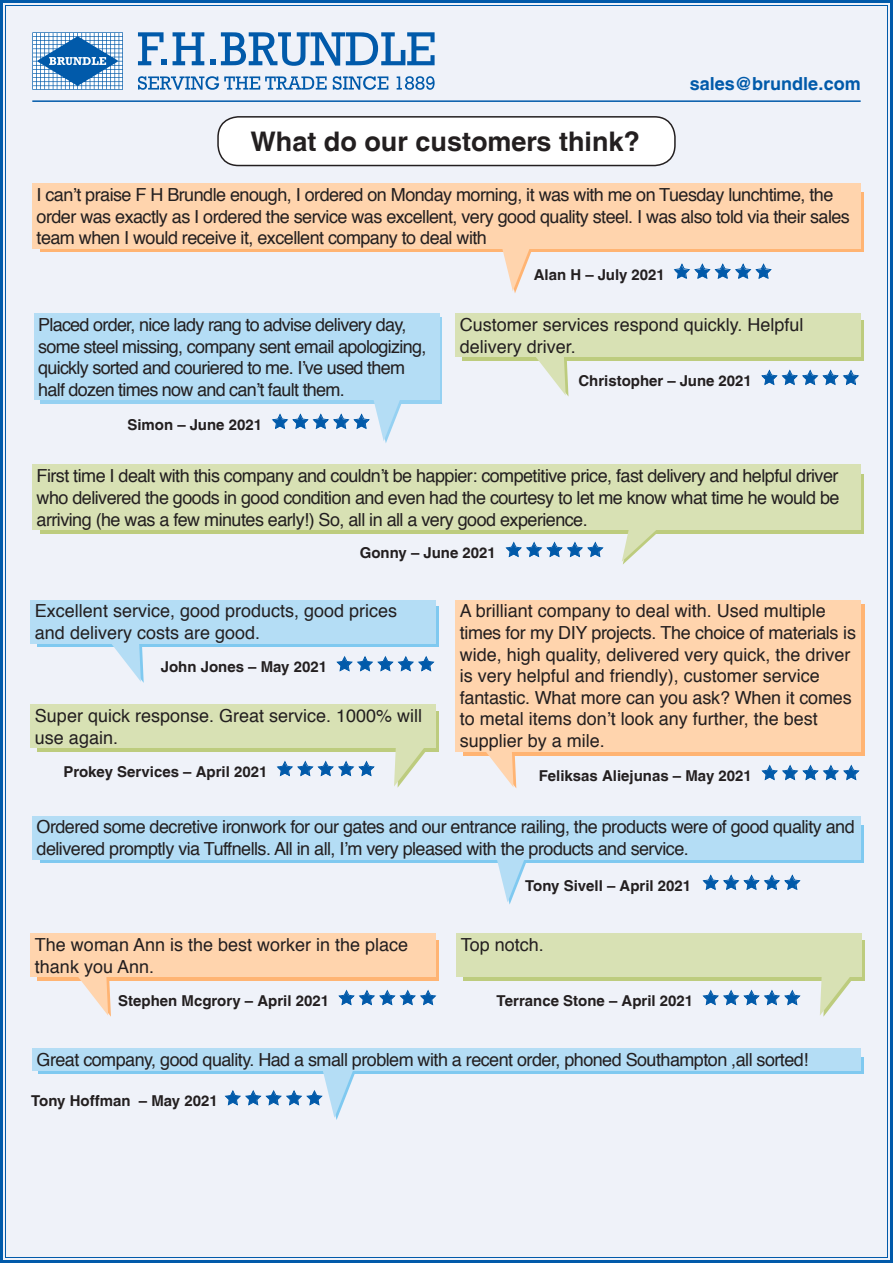
<style>
.page{position:relative;width:893px;height:1263px;background:#eff2f9}
.page>*{position:absolute;margin:0;border:0;box-sizing:border-box;transform-origin:0 0}
.t1{font:700 27px "Helvetica LT";color:#231f20}
.t2{font:18px/21.6px "Helvetica";letter-spacing:-.03em;color:#231f20}
.t3{font:18px/21.6px "Helvetica";color:#231f20}
.t4{font:700 18px "Helvetica LT";color:#015aaa}
.t5{font:700 15px "Helvetica LT";color:#231f20}
</style>
<div class="page">
<svg style="left:32px;top:32px;width:91px;height:58px"></svg>
<svg style="left:138px;top:32px;width:29px;height:33px"></svg>
<svg style="left:173px;top:32px;width:31px;height:33px"></svg>
<svg style="left:210px;top:32px;width:225px;height:34px"></svg>
<svg style="left:138px;top:76px;width:189px;height:14px"></svg>
<svg style="left:333px;top:76px;width:55px;height:14px"></svg>
<svg style="left:397px;top:76px;width:38px;height:14px"></svg>
<hr style="left:32px;top:100px;width:829px;height:2px;background:#015aaa">
<div style="left:462px;top:320px;width:402px;height:40px;background:#bdcc7e"></div>
<div style="left:37px;top:606px;width:402px;height:41px;background:linear-gradient(to right,#7fc9f0,#7fc9f0)"></div>
<div style="left:37px;top:711px;width:402px;height:41px;background:#bdcc7e"></div>
<div style="left:37px;top:940px;width:402px;height:40px;background:#ffb473"></div>
<div style="left:463px;top:940px;width:402px;height:40px;background:#bdcc7e"></div>
<div style="left:40px;top:317px;width:402px;height:87px;background:#95d1f2"></div>
<div style="left:463px;top:604px;width:402px;height:151px;background:linear-gradient(to right,#ffb473,#ffb473)"></div>
<svg style="left:41px;top:192px;width:823px;height:60px;background:#ffbb80"></svg>
<svg style="left:41px;top:825px;width:823px;height:37px;background:#8fcff1"></svg>
<div style="left:41px;top:474px;width:823px;height:59px;background:#bdcc7e"></div>
<svg style="left:533px;top:357px;width:35px;height:40px"></svg>
<svg style="left:108px;top:643px;width:36px;height:40px"></svg>
<svg style="left:394px;top:748px;width:36px;height:40px"></svg>
<svg style="left:75px;top:977px;width:36px;height:40px"></svg>
<svg style="left:820px;top:977px;width:36px;height:40px"></svg>
<svg style="left:481px;top:751px;width:35px;height:37px"></svg>
<div style="left:455px;top:313px;width:406px;height:44px;background:#d8e1b4"></div>
<div style="left:31px;top:600px;width:405px;height:43px;background:#b4ddf5"></div>
<div style="left:31px;top:704px;width:405px;height:44px;background:#d8e1b4"></div>
<div style="left:31px;top:933px;width:405px;height:44px;background:#ffd4ad"></div>
<div style="left:457px;top:933px;width:405px;height:44px;background:#d8e1b4"></div>
<div style="left:455px;top:600px;width:406px;height:151px;background:#ffd4ad"></div>
<svg style="left:500px;top:248px;width:35px;height:45px"></svg>
<svg style="left:495px;top:859px;width:35px;height:45px"></svg>
<svg style="left:622px;top:530px;width:42px;height:34px"></svg>
<div style="left:34px;top:313px;width:405px;height:87px;background:#b4ddf5"></div>
<div style="left:32px;top:183px;width:829px;height:65px;background:#ffd4ad"></div>
<div style="left:32px;top:816px;width:829px;height:43px;background:#b4ddf5"></div>
<div style="left:32px;top:465px;width:829px;height:65px;background:#d8e1b4"></div>
<div style="left:218px;top:117px;width:457px;height:49px;background:#fff;border-radius:21px"></div>
<div style="left:217px;top:116px;width:459px;height:50px;border:2px solid #231f20;border-radius:21px"></div>
<svg style="left:39px;top:1058px;width:825px;height:16px;background:#8ccdf1"></svg>
<div style="left:32px;top:1048px;width:829px;height:22px;background:#b4ddf5"></div>
<svg style="left:272px;top:400px;width:134px;height:43px"></svg>
<svg style="left:505px;top:541px;width:98px;height:16px"></svg>
<svg style="left:761px;top:764px;width:98px;height:16px"></svg>
<svg style="left:673px;top:263px;width:98px;height:16px"></svg>
<svg style="left:702px;top:874px;width:98px;height:16px"></svg>
<svg style="left:761px;top:369px;width:98px;height:16px"></svg>
<svg style="left:336px;top:655px;width:98px;height:17px"></svg>
<svg style="left:276px;top:760px;width:98px;height:16px"></svg>
<svg style="left:338px;top:989px;width:98px;height:16px"></svg>
<svg style="left:702px;top:989px;width:98px;height:16px"></svg>
<svg style="left:224px;top:1070px;width:133px;height:50px"></svg>
<h1 class="t1" style="left:250px;top:125px;width:391px">What do our customers think?</h1>
<p class="t4" style="left:690px;top:72px;width:172px">sales@brundle.com</p>
<p class="t2" style="left:37px;top:184px;width:815px">I can’t praise F H Brundle enough, I ordered on Monday morning, it was with me on Tuesday lunchtime, the order was exactly as I ordered the service was excellent, very good quality steel. I was also told via their sales team when I would receive it, excellent company to deal with</p>
<p class="t2" style="left:38px;top:315px;width:390px">Placed order, nice lady rang to advise delivery day, some steel missing, company sent email apologizing, quickly sorted and couriered to me. I’ve used them half dozen times now and can’t fault them.</p>
<p class="t5" style="left:127px;top:415px;width:136px">Simon – June 2021</p>
<p class="t5" style="left:534px;top:265px;width:133px">Alan H – July 2021</p>
<p class="t3" style="left:460px;top:315px;width:345px">Customer services respond quickly. Helpful delivery driver.</p>
<p class="t5" style="left:578px;top:371px;width:175px">Christopher – June 2021</p>
<p class="t2" style="left:37px;top:466px;width:804px;text-align:justify">First time I dealt with this company and couldn’t be happier: competitive price, fast delivery and helpful driver who delivered the goods in good condition and even had the courtesy to let me know what time he would be arriving (he was a few minutes early!) So, all in all a very good experience.</p>
<p class="t5" style="left:360px;top:543px;width:138px">Gonny – June 2021</p>
<p class="t3" style="left:35px;top:601px;width:364px">Excellent service, good products, good prices and delivery costs are good.</p>
<p class="t5" style="left:161px;top:658px;width:168px">John Jones – May 2021</p>
<p class="t3" style="left:35px;top:706px;width:389px">Super quick response. Great service. 1000% will use again.</p>
<p class="t5" style="left:64px;top:762px;width:205px">Prokey Services – April 2021</p>
<p class="t3" style="left:460px;top:601px;width:398px">A brilliant company to deal with. Used multiple times for my DIY projects. The choice of materials is wide, high quality, delivered very quick, the driver is very helpful and friendly), customer service fantastic. What more can you ask? When it comes to metal items don’t look any further, the best supplier by a mile.</p>
<p class="t5" style="left:539px;top:766px;width:215px">Feliksas Aliejunas – May 2021</p>
<p class="t2" style="left:37px;top:817px;width:820px">Ordered some decretive ironwork for our gates and our entrance railing, the products were of good quality and delivered promptly via Tuffnells. All in all, I’m very pleased with the products and service.</p>
<p class="t5" style="left:525px;top:876px;width:168px">Tony Sivell – April 2021</p>
<p class="t3" style="left:35px;top:935px;width:375px">The woman Ann is the best worker in the place thank you Ann.</p>
<p class="t3" style="left:461px;top:935px;width:85px">Top notch.</p>
<p class="t5" style="left:118px;top:991px;width:212px">Stephen Mcgrory – April 2021</p>
<p class="t5" style="left:497px;top:991px;width:198px">Terrance Stone – April 2021</p>
<p class="t2" style="left:37px;top:1050px;width:773px">Great company, good quality. Had a small problem with a recent order, phoned Southampton ,all sorted!</p>
<p class="t5" style="left:31px;top:1092px;width:188px">Tony Hoffman – May 2021</p>
</div>
